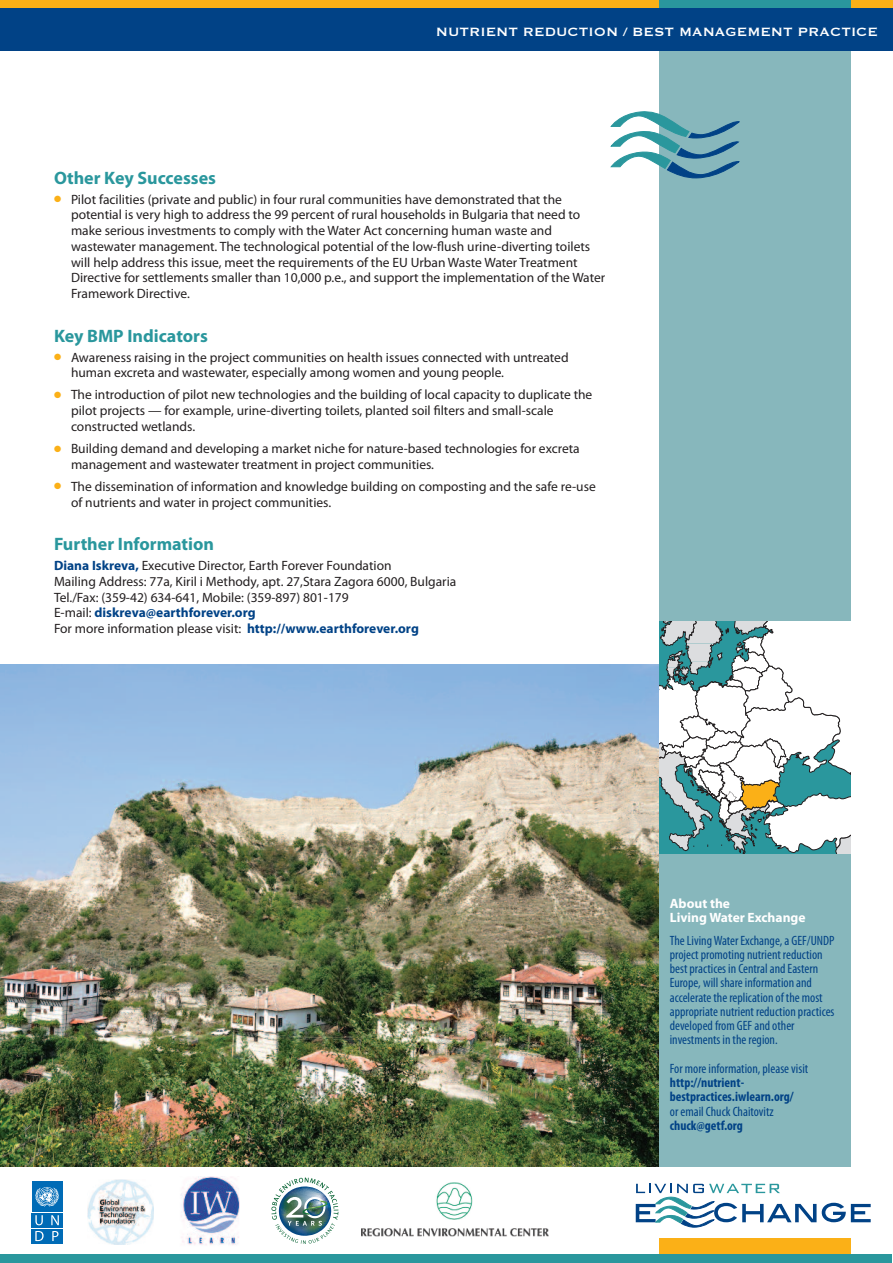
<style>
.page{position:relative;width:893px;height:1263px;background:#fff}
.page>*{position:absolute;margin:0;border:0;box-sizing:border-box;transform-origin:0 0}
.t1{font:700 18px "Myriad Pro";color:#2a979d}
.t2{font:15.75px "Copperplate";color:#fff}
.t3{font:13.5px/15.8px "Myriad Pro";color:#231f20}
.t4{font:condensed 13.5px/14.2px "Myriad Pro";color:#014286}
.t5{font:700 condensed 13.5px/14.2px "Myriad Pro";color:#014286}
.t6{font:700 13.5px/14.2px "Myriad Pro";color:#fff}
.s1{color:#fbb017}
.s2{font-weight:700;color:#014286}
</style>
<div class="page">
<img style="left:0;top:664px;width:659px;height:503px">
<div style="left:659px;top:48px;width:191px;height:1214px;background:#87b7bc"></div>
<div style="left:0;top:0;width:893px;height:9px;background:#fbb017"></div>
<div style="left:659px;top:0;width:191px;height:9px;background:#2a979d"></div>
<div style="left:659px;top:1236px;width:191px;height:27px;background:#fbb017"></div>
<div style="left:20px;top:1167px;width:859px;height:70px;background:#fff"></div>
<svg style="left:636px;top:1184px;width:180px;height:43px"></svg>
<svg style="left:822px;top:1203px;width:49px;height:19px"></svg>
<div style="left:0;top:9px;width:893px;height:42px;background:#014286"></div>
<svg style="left:610px;top:111px;width:130px;height:67px"></svg>
<div style="left:0;top:1254px;width:892px;height:9px;background:#2a979d"></div>
<svg style="left:659px;top:621px;width:192px;height:232px;background:#b8cfce"></svg>
<img style="left:271px;top:1177px;width:67px;height:67px">
<div style="left:32px;top:1213px;width:15px;height:15px;background:#006bb6"></div>
<svg style="left:35px;top:1215px;width:8px;height:10px"></svg>
<div style="left:48px;top:1213px;width:15px;height:15px;background:#006bb6"></div>
<svg style="left:51px;top:1215px;width:8px;height:10px"></svg>
<div style="left:48px;top:1228px;width:15px;height:15px;background:#006bb6"></div>
<svg style="left:52px;top:1231px;width:7px;height:10px"></svg>
<div style="left:32px;top:1228px;width:15px;height:15px;background:#006bb6"></div>
<svg style="left:35px;top:1231px;width:9px;height:10px"></svg>
<div style="left:32px;top:1181px;width:31px;height:31px;background:#006bb6"></div>
<svg style="left:35px;top:1187px;width:24px;height:19px"></svg>
<img style="left:361px;top:1183px;width:187px;height:53px">
<img style="left:181px;top:1176px;width:59px;height:69px">
<img style="left:88px;top:1180px;width:66px;height:64px">
<p class="t2" style="left:436px;top:21px;width:444px">NUTRIENT REDUCTION / BEST MANAGEMENT PRACTICE</p>
<h1 class="t1" style="left:54px;top:171px;width:163px">Other Key Successes</h1>
<p class="t3" style="left:71px;top:192px;width:536px;text-indent:-17px"><span class="s1">●</span> Pilot facilities (private and public) in four rural communities have demonstrated that the potential is very high to address the 99 percent of rural households in Bulgaria that need to make serious investments to comply with the Water Act concerning human waste and wastewater management. The technological potential of the low-flush urine-diverting toilets will help address this issue, meet the requirements of the EU Urban Waste Water Treatment Directive for settlements smaller than 10,000 p.e., and support the implementation of the Water Framework Directive.</p>
<h1 class="t1" style="left:54px;top:329px;width:155px">Key BMP Indicators</h1>
<p class="t3" style="left:71px;top:350px;width:499px;text-indent:-17px"><span class="s1">●</span> Awareness raising in the project communities on health issues connected with untreated human excreta and wastewater, especially among women and young people.</p>
<p class="t3" style="left:71px;top:388px;width:523px;text-indent:-17px"><span class="s1">●</span> The introduction of pilot new technologies and the building of local capacity to duplicate the pilot projects — for example, urine-diverting toilets, planted soil filters and small-scale constructed wetlands.</p>
<p class="t3" style="left:71px;top:442px;width:510px;text-indent:-17px"><span class="s1">●</span> Building demand and developing a market niche for nature-based technologies for excreta management and wastewater treatment in project communities.</p>
<p class="t3" style="left:71px;top:480px;width:526px;text-indent:-17px"><span class="s1">●</span> The dissemination of information and knowledge building on composting and the safe re-use of nutrients and water in project communities.</p>
<h1 class="t1" style="left:54px;top:537px;width:162px">Further Information</h1>
<p class="t3" style="left:54px;top:559px;width:404px"><span class="s2">Diana Iskreva,</span> Executive Director, Earth Forever Foundation<br>Mailing Address: 77a, Kiril i Methody, apt. 27,Stara Zagora 6000, Bulgaria Tel./Fax: (359-42) 634-641, Mobile: (359-897) 801-179<br>E-mail: <span class="s2">diskreva@earthforever.org<br></span>For more information please visit: <span class="s2">http://www.earthforever.org</span></p>
<p class="t6" style="left:670px;top:897px;width:137px">About the<br>Living Water Exchange</p>
<p class="t4" style="left:670px;top:934px;width:166px">The LivingWater Exchange, a GEF/UNDP project promoting nutrient reduction best practices in Central and Eastern Europe, will share information and accelerate the replication of the most appropriate nutrient reduction practices developed from GEF and other investments in the region.</p>
<p class="t4" style="left:670px;top:1062px;width:140px">For more information, please visit</p>
<p class="t5" style="left:670px;top:1077px;width:125px">http://nutrient&shy;bestpractices.iwlearn.org/</p>
<p class="t4" style="left:670px;top:1105px;width:105px">or email Chuck Chaitovitz</p>
<p class="t5" style="left:670px;top:1119px;width:75px">chuck@getf.org</p>
</div>
